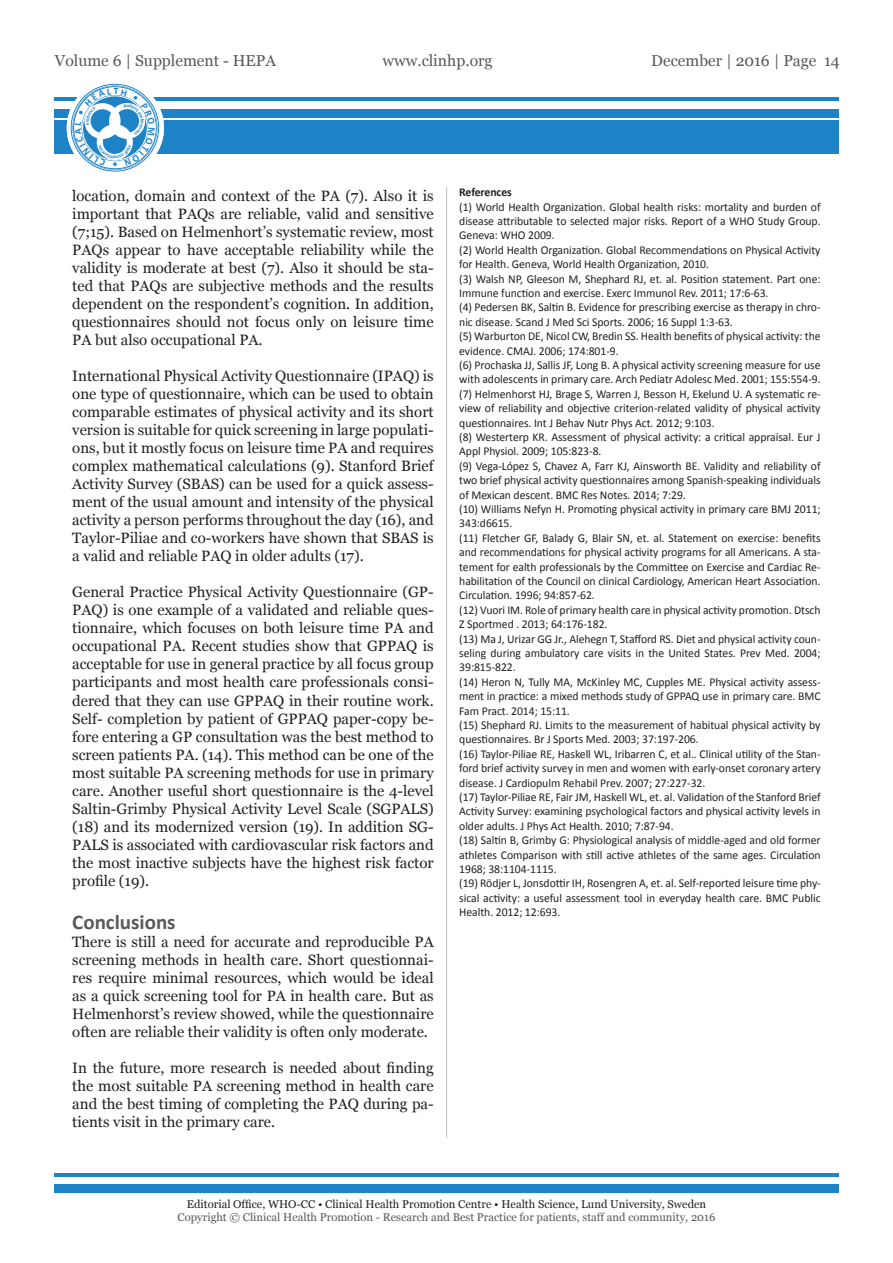
<style>
.page{position:relative;width:893px;height:1263px;background:#fff}
.page>*{position:absolute;margin:0;border:0;box-sizing:border-box;transform-origin:0 0}
.t1{font:700 21px "Calibri";color:#58595b}
.t2{font:15.75px "Georgia";color:#58595b}
.t3{font:15px/18px "Georgia";color:#231f20;text-align:justify}
.t4{font:12px/14.4px "Calibri";letter-spacing:-.005em;color:#231f20}
.t5{font:700 12px "Calibri";letter-spacing:-.005em;color:#231f20}
.t6{font:11.25px "Georgia";color:#58595b}
.t7{font:11.25px "Georgia";color:#231f20}
</style>
<div class="page">
<div style="left:54px;top:1184px;width:785px;height:8px;background:#1e83c6"></div>
<hr style="left:54px;top:1173px;width:785px;height:3px;background:#1e83c6">
<div style="left:54px;top:120px;width:785px;height:34px;background:#1e83c6"></div>
<div style="left:54px;top:109px;width:785px;height:8px;background:#1e83c6"></div>
<hr style="left:54px;top:98px;width:785px;height:3px;background:#1e83c6">
<svg style="left:67px;top:79px;width:97px;height:97px"></svg>
<hr style="left:446px;top:187px;width:1px;height:950px;background:#bcbec0">
<svg style="left:75px;top:88px;width:80px;height:78px"></svg>
<h2 class="t2" style="left:55px;top:51px;width:223px">Volume 6 | Supplement - HEPA</h2>
<h2 class="t2" style="left:383px;top:51px;width:112px">www.clinhp.org</h2>
<h2 class="t2" style="left:651px;top:51px;width:190px">December | 2016 | Page 14</h2>
<p class="t3" style="left:72px;top:188px;width:363px">location, domain and context of the PA (7). Also it is important that PAQs are reliable, valid and sensitive (7;15). Based on Helmenhort’s systematic review, most PAQs appear to have acceptable reliability while the validity is moderate at best (7). Also it should be sta&shy;ted that PAQs are subjective methods and the results dependent on the respondent’s cognition. In addition, questionnaires should not focus only on leisure time PA but also occupational PA.</p>
<p class="t3" style="left:72px;top:368px;width:363px">International Physical Activity Questionnaire (IPAQ) is one type of questionnaire, which can be used to obtain comparable estimates of physical activity and its short version is suitable for quick screening in large populati&shy;ons, but it mostly focus on leisure time PA and requires complex mathematical calculations (9). Stanford Brief Activity Survey (SBAS) can be used for a quick assess&shy;ment of the usual amount and intensity of the physical activity a person performs throughout the day (16), and Taylor-Piliae and co-workers have shown that SBAS is a valid and reliable PAQ in older adults (17).</p>
<p class="t3" style="left:72px;top:584px;width:363px">General Practice Physical Activity Questionnaire (GP-PAQ) is one example of a validated and reliable ques&shy;tionnaire, which focuses on both leisure time PA and occupational PA. Recent studies show that GPPAQ is acceptable for use in general practice by all focus group participants and most health care professionals consi&shy;dered that they can use GPPAQ in their routine work.<br>Self- completion by patient of GPPAQ paper-copy be&shy;fore entering a GP consultation was the best method to screen patients PA. (14). This method can be one of the most suitable PA screening methods for use in primary care. Another useful short questionnaire is the 4-level Saltin-Grimby Physical Activity Level Scale (SGPALS) (18) and its modernized version (19). In addition SG-PALS is associated with cardiovascular risk factors and the most inactive subjects have the highest risk factor profile (19).</p>
<h1 class="t1" style="left:72px;top:908px;width:105px">Conclusions</h1>
<p class="t3" style="left:72px;top:933px;width:363px">There is still a need for accurate and reproducible PA screening methods in health care. Short questionnai&shy;res require minimal resources, which would be ideal as a quick screening tool for PA in health care. But as Helmenhorst’s review showed, while the questionnaire often are reliable their validity is often only moderate.</p>
<p class="t3" style="left:72px;top:1059px;width:363px">In the future, more research is needed about finding the most suitable PA screening method in health care and the best timing of completing the PAQ during pa&shy;tients visit in the primary care.</p>
<p class="t5" style="left:459px;top:184px;width:54px">References</p>
<p class="t4" style="left:459px;top:199px;width:363px">(1) World Health Organization. Global health risks: mortality and burden of disease attributable to selected major risks. Report of a WHO Study Group.<br>Geneva: WHO 2009.<br>(2) World Health Organization. Global Recommendations on Physical Activity for Health. Geneva, World Health Organization, 2010.<br>(3) Walsh NP, Gleeson M, Shephard RJ, et. al. Position statement. Part one:<br>Immune function and exercise. Exerc Immunol Rev. 2011; 17:6-63.<br>(4) Pedersen BK, Saltin B. Evidence for prescribing exercise as therapy in chro&shy;nic disease. Scand J Med Sci Sports. 2006; 16 Suppl 1:3-63.<br>(5) Warburton DE, Nicol CW, Bredin SS. Health benefits of physical activity: the evidence. CMAJ. 2006; 174:801-9.<br>(6) Prochaska JJ, Sallis JF, Long B. A physical activity screening measure for use with adolescents in primary care. Arch Pediatr Adolesc Med. 2001; 155:554-9. (7) Helmenhorst HJ, Brage S, Warren J, Besson H, Ekelund U. A systematic re&shy;view of reliability and objective criterion-related validity of physical activity questionnaires. Int J Behav Nutr Phys Act. 2012; 9:103.<br>(8) Westerterp KR. Assessment of physical activity: a critical appraisal. Eur J Appl Physiol. 2009; 105:823-8.<br>(9) Vega-López S, Chavez A, Farr KJ, Ainsworth BE. Validity and reliability of two brief physical activity questionnaires among Spanish-speaking individuals of Mexican descent. BMC Res Notes. 2014; 7:29.<br>(10) Williams Nefyn H. Promoting physical activity in primary care BMJ 2011; 343:d6615.<br>(11) Fletcher GF, Balady G, Blair SN, et. al. Statement on exercise: benefits and recommendations for physical activity programs for all Americans. A sta&shy;tement for ealth professionals by the Committee on Exercise and Cardiac Re&shy;habilitation of the Council on clinical Cardiology, American Heart Association.<br>Circulation. 1996; 94:857-62.<br>(12) Vuori IM. Role of primary health care in physical activity promotion. Dtsch Z Sportmed . 2013; 64:176-182.<br>(13) Ma J, Urizar GG Jr., Alehegn T, Stafford RS. Diet and physical activity coun&shy;seling during ambulatory care visits in the United States. Prev Med. 2004; 39:815-822.<br>(14) Heron N, Tully MA, McKinley MC, Cupples ME. Physical activity assess&shy;ment in practice: a mixed methods study of GPPAQ use in primary care. BMC Fam Pract. 2014; 15:11.<br>(15) Shephard RJ. Limits to the measurement of habitual physical activity by questionnaires. Br J Sports Med. 2003; 37:197-206.<br>(16) Taylor-Piliae RE, Haskell WL, Iribarren C, et al.. Clinical utility of the Stan&shy;ford brief activity survey in men and women with early-onset coronary artery disease. J Cardiopulm Rehabil Prev. 2007; 27:227-32.<br>(17) Taylor-Piliae RE, Fair JM, Haskell WL, et. al. Validation of the Stanford Brief Activity Survey: examining psychological factors and physical activity levels in older adults. J Phys Act Health. 2010; 7:87-94.<br>(18) Saltin B, Grimby G: Physiological analysis of middle-aged and old former athletes Comparison with still active athletes of the same ages. Circulation 1968; 38:1104-1115.<br>(19) Rödjer L, Jonsdottir IH, Rosengren A, et. al. Self-reported leisure time phy&shy;sical activity: a useful assessment tool in everyday health care. BMC Public Health. 2012; 12:693.</p>
<p class="t7" style="left:187px;top:1197px;width:521px">Editorial Office, WHO-CC • Clinical Health Promotion Centre • Health Science, Lund University, Sweden</p>
<p class="t6" style="left:177px;top:1211px;width:539px">Copyright © Clinical Health Promotion - Research and Best Practice for patients, staff and community, 2016</p>
</div>
